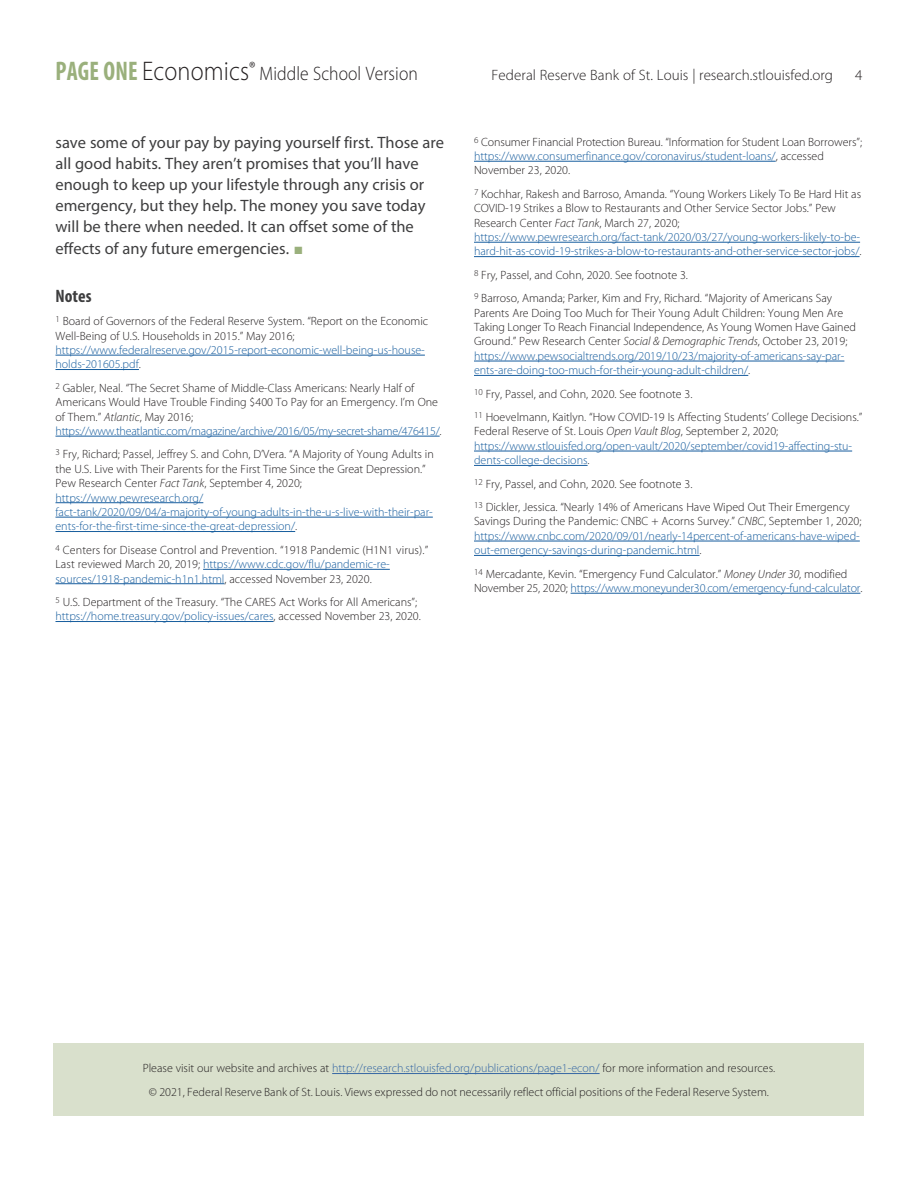
<style>
.page{position:relative;width:918px;height:1188px;background:#fff}
.page>*{position:absolute;margin:0;border:0;box-sizing:border-box;transform-origin:0 0}
.t1{font:300 27px "Myriad Pro";letter-spacing:.005em;color:#231f20;scale:.9 1}
.t2{font:300 19.5px "Myriad Pro";letter-spacing:.005em;color:#231f20;scale:.9 1}
.Notes_and_Refs_Head{font:700 condensed 18px "Myriad Pro";color:#3e3e3f}
.Text{font:16.5px/21.1px "Myriad Pro";color:#3e3e3f}
.t3{font:300 15px "Myriad Pro";letter-spacing:.005em;color:#231f20}
.Notes_and_Refs{font:300 12px/14.4px "Myriad Pro";color:#231f20}
.Notes_and_Refs-2{font:300 12px/14.4px "Myriad Pro";color:#175d9e}
.Text-2{font:300 12px "Myriad Pro";color:#231f20}
.Author_Note{font:300 12px "Myriad Pro";color:#231f20}
.s1{font-weight:700;font-stretch:condensed;color:#9ab07c}
.s2{color:#9ab07c}
.s3{color:#175d9e}
.s4{font-style:italic}
.s5{color:#231f20}
.s6{font-style:italic;color:#231f20}
.s7{color:#3667a4}
</style>
<div class="page">
<hr style="left:56px;top:355px;width:369px;height:1px;background:#175d9e">
<hr style="left:56px;top:369px;width:83px;height:1px;background:#175d9e">
<hr style="left:56px;top:436px;width:384px;height:1px;background:#175d9e">
<hr style="left:56px;top:502px;width:147px;height:1px;background:#175d9e">
<hr style="left:56px;top:517px;width:377px;height:1px;background:#175d9e">
<hr style="left:56px;top:531px;width:239px;height:1px;background:#175d9e">
<hr style="left:203px;top:569px;width:187px;height:1px;background:#175d9e">
<hr style="left:56px;top:583px;width:168px;height:1px;background:#175d9e">
<hr style="left:56px;top:621px;width:218px;height:1px;background:#175d9e">
<hr style="left:474px;top:161px;width:302px;height:1px;background:#175d9e">
<hr style="left:474px;top:242px;width:386px;height:1px;background:#175d9e">
<hr style="left:474px;top:256px;width:386px;height:1px;background:#175d9e">
<hr style="left:474px;top:361px;width:370px;height:1px;background:#175d9e">
<hr style="left:474px;top:375px;width:274px;height:1px;background:#175d9e">
<hr style="left:474px;top:451px;width:378px;height:1px;background:#175d9e">
<hr style="left:474px;top:465px;width:114px;height:1px;background:#175d9e">
<hr style="left:474px;top:541px;width:386px;height:1px;background:#175d9e">
<hr style="left:474px;top:555px;width:226px;height:1px;background:#175d9e">
<hr style="left:571px;top:593px;width:289px;height:1px;background:#175d9e">
<div style="left:54px;top:1043px;width:810px;height:73px;background:#d9e0cc"></div>
<hr style="left:332px;top:1073px;width:268px;height:1px;background:#3667a4">
<p class="t1" style="left:56px;top:56px;width:217px"><span class="s1">PAGE ONE</span> Economics</p>
<p class="t3" style="left:492px;top:67px;width:343px">Federal Reserve Bank of St. Louis | research.stlouisfed.org</p>
<p class="t3" style="left:855px;top:67px;width:9px">4</p>
<p class="t2" style="left:249px;top:62px;width:189px"><sup>®</sup> Middle School Version</p>
<p class="Text" style="left:56px;top:132px;width:390px">save some of your pay by paying yourself first. Those are all good habits. They aren’t promises that you’ll have enough to keep up your lifestyle through any crisis or emergency, but they help. The money you save today will be there when needed. It can offset some of the effects of any future emergencies. <span class="s2">■</span></p>
<p class="Notes_and_Refs_Head" style="left:56px;top:284px;width:38px">Notes</p>
<p class="Notes_and_Refs" style="left:56px;top:314px;width:374px"><sup>1</sup> Board of Governors of the Federal Reserve System. “Report on the Economic Well-Being of U.S. Households in 2015.” May 2016; <span class="s3">https://www.federalreserve.gov/2015-report-economic-well-being-us-house&shy;holds-201605.pdf</span>.</p>
<p class="Notes_and_Refs" style="left:56px;top:381px;width:388px"><sup>2</sup> Gabler, Neal. “The Secret Shame of Middle-Class Americans: Nearly Half of Americans Would Have Trouble Finding $400 To Pay for an Emergency. I’m One of Them.” <span class="s4">Atlantic</span>, May 2016; <span class="s3">https://www.theatlantic.com/magazine/archive/2016/05/my-secret-shame/476415/</span>.</p>
<p class="Notes_and_Refs" style="left:56px;top:447px;width:380px"><sup>3</sup> Fry, Richard; Passel, Jeffrey S. and Cohn, D’Vera. “A Majority of Young Adults in the U.S. Live with Their Parents for the First Time Since the Great Depression.” Pew Research Center <span class="s4">Fact Tank</span>, September 4, 2020; <span class="s3">https://www.pewresearch.org/ fact-tank/2020/09/04/a-majority-of-young-adults-in-the-u-s-live-with-their-par&shy;ents-for-the-first-time-since-the-great-depression/</span>.</p>
<p class="Notes_and_Refs" style="left:56px;top:543px;width:374px"><sup>4</sup> Centers for Disease Control and Prevention. “1918 Pandemic (H1N1 virus).”<br>Last reviewed March 20, 2019; <span class="s3">https://www.cdc.gov/flu/pandemic-re&shy;sources/1918-pandemic-h1n1.html</span>, accessed November 23, 2020.</p>
<p class="Notes_and_Refs" style="left:56px;top:595px;width:367px"><sup>5</sup> U.S. Department of the Treasury. “The CARES Act Works for All Americans”; <span class="s3">https://home.treasury.gov/policy-issues/cares</span>, accessed November 23, 2020.</p>
<p class="Notes_and_Refs" style="left:474px;top:135px;width:390px"><sup>6</sup> Consumer Financial Protection Bureau. “Information for Student Loan Borrowers”; <span class="s3">https://www.consumerfinance.gov/coronavirus/student-loans/</span>, accessed<br>November 23, 2020.</p>
<p class="Notes_and_Refs-2" style="left:474px;top:187px;width:389px"><sup>7</sup> <span class="s5">Kochhar, Rakesh and Barroso, Amanda. “Young Workers Likely To Be Hard Hit as COVID-19 Strikes a Blow to Restaurants and Other Service Sector Jobs.” Pew Research Center</span> <span class="s6">Fact Tank</span><span class="s5">, March 27, 2020; </span>https://www.pewresearch.org/fact-tank/2020/03/27/young-workers-likely-to-be&shy;hard-hit-as-covid-19-strikes-a-blow-to-restaurants-and-other-service-sector-jobs/<span class="s5">.</span></p>
<p class="Notes_and_Refs" style="left:474px;top:268px;width:216px"><sup>8</sup> Fry, Passel, and Cohn, 2020. See footnote 3.</p>
<p class="Notes_and_Refs" style="left:474px;top:291px;width:384px"><sup>9</sup> Barroso, Amanda; Parker, Kim and Fry, Richard. “Majority of Americans Say Parents Are Doing Too Much for Their Young Adult Children: Young Men Are Taking Longer To Reach Financial Independence, As Young Women Have Gained Ground.” Pew Research Center <span class="s4">Social &amp; Demographic Trends</span>, October 23, 2019; <span class="s3">https://www.pewsocialtrends.org/2019/10/23/majority-of-americans-say-par&shy;ents-are-doing-too-much-for-their-young-adult-children/</span>.</p>
<p class="Notes_and_Refs" style="left:474px;top:387px;width:220px"><sup>10</sup> Fry, Passel, and Cohn, 2020. See footnote 3.</p>
<p class="Notes_and_Refs" style="left:474px;top:410px;width:390px"><sup>11</sup> Hoevelmann, Kaitlyn. “How COVID-19 Is Affecting Students’ College Decisions.” Federal Reserve of St. Louis <span class="s4">Open Vault Blog</span>, September 2, 2020; <span class="s3">https://www.stlouisfed.org/open-vault/2020/september/covid19-affecting-stu&shy;dents-college-decisions</span>.</p>
<p class="Notes_and_Refs" style="left:474px;top:477px;width:220px"><sup>12</sup> Fry, Passel, and Cohn, 2020. See footnote 3.</p>
<p class="Notes_and_Refs" style="left:474px;top:500px;width:389px"><sup>13</sup> Dickler, Jessica. “Nearly 14% of Americans Have Wiped Out Their Emergency Savings During the Pandemic: CNBC + Acorns Survey.” <span class="s4">CNBC</span>, September 1, 2020; <span class="s3">https://www.cnbc.com/2020/09/01/nearly-14percent-of-americans-have-wiped&shy;out-emergency-savings-during-pandemic.html</span>.</p>
<p class="Notes_and_Refs" style="left:474px;top:567px;width:390px"><sup>14</sup> Mercadante, Kevin. “Emergency Fund Calculator.” <span class="s4">Money Under 30</span>, modified<br>November 25, 2020; <span class="s3">https://www.moneyunder30.com/emergency-fund-calculator</span>.</p>
<p class="Text-2" style="left:143px;top:1062px;width:634px">Please visit our website and archives at <span class="s7">http://research.stlouisfed.org/publications/page1-econ/</span> for more information and resources.</p>
<p class="Author_Note" style="left:149px;top:1085px;width:622px">© 2021, Federal Reserve Bank of St. Louis. Views expressed do not necessarily reflect official positions of the Federal Reserve System.</p>
</div>
